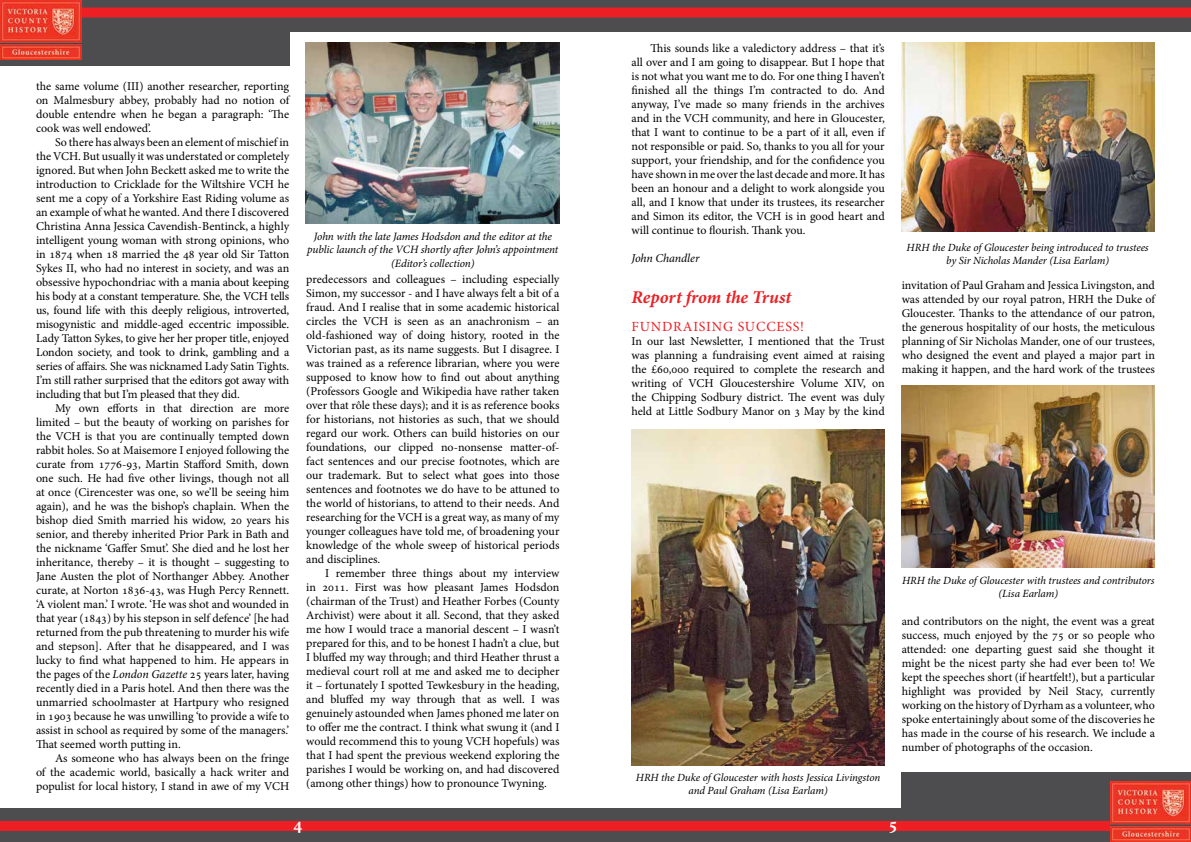
<style>
.page{position:relative;width:1191px;height:842px;background:#fff}
.page>*{position:absolute;margin:0;border:0;box-sizing:border-box;transform-origin:0 0}
.t1{font:italic 700 18px "Minion Pro";color:#ed1f24}
.t2{font:700 18px "Minion Pro";color:#fff}
.t3{font:14px "Minion Pro";letter-spacing:.06em;color:#ed1f24}
.t4{font:12px/14px "Minion Pro";letter-spacing:-.005em;color:#000;text-align:justify}
.t5{font:italic 12px "Minion Pro";letter-spacing:-.005em;color:#000}
.t6{font:italic 11.2px/13.5px "Minion Pro";letter-spacing:-.01em;color:#000;text-align:center}
.t7{font:italic 11px/13.2px "Minion Pro";letter-spacing:-.01em;color:#000;text-align:center}
.s1{font-style:italic}
</style>
<div class="page">
<div style="left:0;top:30px;width:289px;height:36px;background:#4d4d4f"></div>
<div style="left:0;top:0;width:1191px;height:32px;background:#4d4d4f"></div>
<div style="left:0;top:8px;width:1191px;height:10px;background:#ed1f24"></div>
<img style="left:0;top:0;width:82px;height:60px">
<div style="left:901px;top:772px;width:290px;height:41px;background:#4d4d4f"></div>
<div style="left:0;top:808px;width:1191px;height:34px;background:#4d4d4f"></div>
<div style="left:0;top:821px;width:1191px;height:10px;background:#ed1f24"></div>
<img style="left:1110px;top:781px;width:81px;height:60px">
<img style="left:305px;top:43px;width:254px;height:181px">
<img style="left:631px;top:429px;width:253px;height:336px">
<img style="left:901px;top:43px;width:254px;height:189px">
<img style="left:901px;top:386px;width:254px;height:182px">
<p class="t4" style="left:36px;top:79px;width:255px">the same volume (III) another researcher, reporting on Malmesbury abbey, probably had no notion of double entendre when he began a paragraph: ‘The cook was well endowed’.</p>
<p class="t4" style="left:36px;top:135px;width:255px;text-indent:19px">So there has always been an element of mischief in the VCH. But usually it was understated or completely ignored. But when John Beckett asked me to write the introduction to Cricklade for the Wiltshire VCH he sent me a copy of a Yorkshire East Riding volume as an example of what he wanted. And there I discovered Christina Anna Jessica Cavendish-Bentinck, a highly intelligent young woman with strong opinions, who in 1874 when 18 married the 48 year old Sir Tatton Sykes II, who had no interest in society, and was an obsessive hypochondriac with a mania about keeping his body at a constant temperature. She, the VCH tells us, found life with this deeply religious, introverted, misogynistic and middle-aged eccentric impossible.<br>Lady Tatton Sykes, to give her her proper title, enjoyed London society, and took to drink, gambling and a series of affairs. She was nicknamed Lady Satin Tights.<br>I’m still rather surprised that the editors got away with including that but I’m pleased that they did.</p>
<p class="t4" style="left:36px;top:401px;width:255px;text-indent:19px">My own efforts in that direction are more limited – but the beauty of working on parishes for the VCH is that you are continually tempted down rabbit holes. So at Maisemore I enjoyed following the curate from 1776-93, Martin Stafford Smith, down one such. He had five other livings, though not all at once (Cirencester was one, so we’ll be seeing him again), and he was the bishop’s chaplain. When the bishop died Smith married his widow, 20 years his senior, and thereby inherited Prior Park in Bath and the nickname ‘Gaffer Smut’. She died and he lost her inheritance, thereby – it is thought – suggesting to Jane Austen the plot of Northanger Abbey. Another curate, at Norton 1836-43, was Hugh Percy Rennett. ‘A violent man.’ I wrote. ‘He was shot and wounded in that year (1843) by his stepson in self defence’ [he had returned from the pub threatening to murder his wife and stepson]. After that he disappeared, and I was lucky to find what happened to him. He appears in the pages of the <span class="s1">London Gazette</span> 25 years later, having recently died in a Paris hotel. And then there was the unmarried schoolmaster at Hartpury who resigned in 1903 because he was unwilling ‘to provide a wife to assist in school as required by some of the managers.’ That seemed worth putting in.</p>
<p class="t4" style="left:36px;top:751px;width:255px;text-indent:19px">As someone who has always been on the fringe of the academic world, basically a hack writer and populist for local history, I stand in awe of my VCH</p>
<p class="t6" style="left:307px;top:230px;width:253px">John with the late James Hodsdon and the editor at the public launch of the VCH shortly after John’s appointment (Editor’s collection)</p>
<p class="t4" style="left:306px;top:272px;width:255px">predecessors and colleagues – including especially Simon, my successor - and I have always felt a bit of a fraud. And I realise that in some academic historical circles the VCH is seen as an anachronism – an old-fashioned way of doing history, rooted in the Victorian past, as its name suggests. But I disagree. I was trained as a reference librarian, where you were supposed to know how to find out about anything (Professors Google and Wikipedia have rather taken over that rôle these days); and it is as reference books for historians, not histories as such, that we should regard our work. Others can build histories on our foundations, our clipped no-nonsense matter-of&shy;fact sentences and our precise footnotes, which are our trademark. But to select what goes into those sentences and footnotes we do have to be attuned to the world of historians, to attend to their needs. And researching for the VCH is a great way, as many of my younger colleagues have told me, of broadening your knowledge of the whole sweep of historical periods and disciplines.</p>
<p class="t4" style="left:306px;top:566px;width:255px;text-indent:19px">I remember three things about my interview in 2011. First was how pleasant James Hodsdon (chairman of the Trust) and Heather Forbes (County Archivist) were about it all. Second, that they asked me how I would trace a manorial descent – I wasn’t prepared for this, and to be honest I hadn’t a clue, but I bluffed my way through; and third Heather thrust a medieval court roll at me and asked me to decipher it – fortunately I spotted Tewkesbury in the heading, and bluffed my way through that as well. I was genuinely astounded when James phoned me later on to offer me the contract. I think what swung it (and I would recommend this to young VCH hopefuls) was that I had spent the previous weekend exploring the parishes I would be working on, and had discovered (among other things) how to pronounce Twyning.</p>
<p class="t4" style="left:631px;top:41px;width:255px;text-indent:19px">This sounds like a valedictory address – that it’s all over and I am going to disappear. But I hope that is not what you want me to do. For one thing I haven’t finished all the things I’m contracted to do. And anyway, I’ve made so many friends in the archives and in the VCH community, and here in Gloucester, that I want to continue to be a part of it all, even if not responsible or paid. So, thanks to you all for your support, your friendship, and for the confidence you have shown in me over the last decade and more. It has been an honour and a delight to work alongside you all, and I know that under its trustees, its researcher and Simon its editor, the VCH is in good heart and will continue to flourish. Thank you.</p>
<p class="t5" style="left:631px;top:250px;width:69px">John Chandler</p>
<h1 class="t1" style="left:631px;top:285px;width:161px">Report from the Trust</h1>
<p class="t3" style="left:631px;top:317px;width:174px">FUNDRAISING SUCCESS!</p>
<p class="t4" style="left:631px;top:334px;width:255px">In our last Newsletter, I mentioned that the Trust was planning a fundraising event aimed at raising the £60,000 required to complete the research and writing of VCH Gloucestershire Volume XIV, on the Chipping Sodbury district. The event was duly held at Little Sodbury Manor on 3 May by the kind</p>
<p class="t7" style="left:906px;top:241px;width:244px">HRH the Duke of Gloucester being introduced to trustees by Sir Nicholas Mander (Lisa Earlam)</p>
<p class="t4" style="left:901px;top:278px;width:255px">invitation of Paul Graham and Jessica Livingston, and was attended by our royal patron, HRH the Duke of Gloucester. Thanks to the attendance of our patron, the generous hospitality of our hosts, the meticulous planning of Sir Nicholas Mander, one of our trustees, who designed the event and played a major part in making it happen, and the hard work of the trustees</p>
<p class="t7" style="left:636px;top:770px;width:246px">HRH the Duke of Gloucester with hosts Jessica Livingston and Paul Graham (Lisa Earlam)</p>
<p class="t7" style="left:902px;top:574px;width:254px">HRH the Duke of Gloucester with trustees and contributors (Lisa Earlam)</p>
<p class="t4" style="left:901px;top:614px;width:255px">and contributors on the night, the event was a great success, much enjoyed by the 75 or so people who attended: one departing guest said she thought it might be the nicest party she had ever been to! We kept the speeches short (if heartfelt!), but a particular highlight was provided by Neil Stacy, currently working on the history of Dyrham as a volunteer, who spoke entertainingly about some of the discoveries he has made in the course of his research. We include a number of photographs of the occasion.</p>
<h1 class="t2" style="left:293px;top:812px;width:11px">4</h1>
<h1 class="t2" style="left:888px;top:812px;width:11px">5</h1>
</div>
